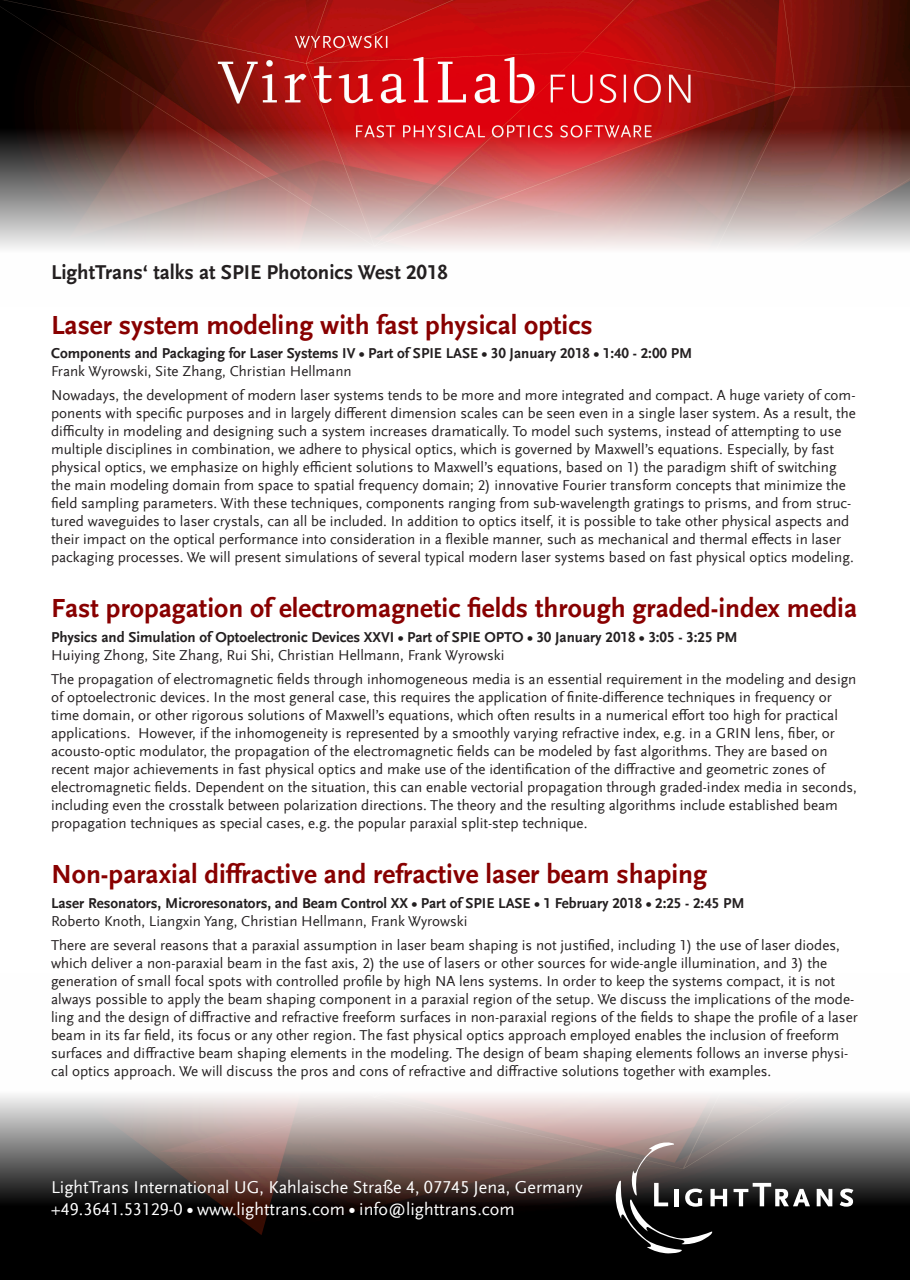
<style>
.page{position:relative;width:910px;height:1280px;background:#fff}
.page>*{position:absolute;margin:0;border:0;box-sizing:border-box;transform-origin:0 0}
.t1{font:700 27.45px "Scala Sans Offc Pro";color:#800}
.t2{font:700 21px "Scala Sans Offc Pro";color:#231f20}
.t3{font:18px/21.6px "Scala Sans Offc Pro";color:#fff}
.t4{font:15px/18px "Scala Sans Offc Pro";color:#231f20}
.t5{font:700 15px/18px "Scala Sans Offc Pro";color:#231f20}
.s1{font-weight:400}
</style>
<div class="page">
<img style="left:0;top:1095px;width:910px;height:185px">
<img style="left:0;top:0;width:910px;height:249px">
<svg style="left:734px;top:1183px;width:76px;height:23px"></svg>
<svg style="left:817px;top:1189px;width:15px;height:17px"></svg>
<svg style="left:840px;top:1188px;width:13px;height:19px"></svg>
<svg style="left:616px;top:1142px;width:111px;height:111px;background:#4a4544"></svg>
<p class="t2" style="left:51px;top:260px;width:399px">LightTrans‘ talks at SPIE Photonics West 2018</p>
<p class="t1" style="left:51px;top:309px;width:543px">Laser system modeling with fast physical optics</p>
<p class="t5" style="left:51px;top:344px;width:643px">Components and Packaging for Laser Systems IV • Part of SPIE LASE • 30 January 2018 • 1:40 - 2:00 PM<br><span class="s1">Frank Wyrowski, Site Zhang, Christian Hellmann</span></p>
<p class="t4" style="left:51px;top:386px;width:806px">Nowadays, the development of modern laser systems tends to be more and more integrated and compact. A huge variety of com&shy;ponents with specific purposes and in largely different dimension scales can be seen even in a single laser system. As a result, the difficulty in modeling and designing such a system increases dramatically. To model such systems, instead of attempting to use multiple disciplines in combination, we adhere to physical optics, which is governed by Maxwell’s equations. Especially, by fast physical optics, we emphasize on highly efficient solutions to Maxwell’s equations, based on 1) the paradigm shift of switching the main modeling domain from space to spatial frequency domain; 2) innovative Fourier transform concepts that minimize the field sampling parameters. With these techniques, components ranging from sub-wavelength gratings to prisms, and from struc&shy;tured waveguides to laser crystals, can all be included. In addition to optics itself, it is possible to take other physical aspects and their impact on the optical performance into consideration in a flexible manner, such as mechanical and thermal effects in laser packaging processes. We will present simulations of several typical modern laser systems based on fast physical optics modeling.</p>
<p class="t1" style="left:51px;top:593px;width:808px">Fast propagation of electromagnetic fields through graded-index media</p>
<p class="t5" style="left:51px;top:628px;width:688px">Physics and Simulation of Optoelectronic Devices XXVI • Part of SPIE OPTO • 30 January 2018 • 3:05 - 3:25 PM<br><span class="s1">Huiying Zhong, Site Zhang, Rui Shi, Christian Hellmann, Frank Wyrowski</span></p>
<p class="t4" style="left:51px;top:670px;width:807px">The propagation of electromagnetic fields through inhomogeneous media is an essential requirement in the modeling and design of optoelectronic devices. In the most general case, this requires the application of finite-difference techniques in frequency or time domain, or other rigorous solutions of Maxwell’s equations, which often results in a numerical effort too high for practical applications. However, if the inhomogeneity is represented by a smoothly varying refractive index, e.g. in a GRIN lens, fiber, or acousto-optic modulator, the propagation of the electromagnetic fields can be modeled by fast algorithms. They are based on recent major achievements in fast physical optics and make use of the identification of the diffractive and geometric zones of electromagnetic fields. Dependent on the situation, this can enable vectorial propagation through graded-index media in seconds, including even the crosstalk between polarization directions. The theory and the resulting algorithms include established beam propagation techniques as special cases, e.g. the popular paraxial split-step technique.</p>
<p class="t1" style="left:51px;top:859px;width:658px">Non-paraxial diffractive and refractive laser beam shaping</p>
<p class="t5" style="left:51px;top:894px;width:695px">Laser Resonators, Microresonators, and Beam Control XX • Part of SPIE LASE • 1 February 2018 • 2:25 - 2:45 PM<br><span class="s1">Roberto Knoth, Liangxin Yang, Christian Hellmann, Frank Wyrowski</span></p>
<p class="t4" style="left:51px;top:936px;width:808px">There are several reasons that a paraxial assumption in laser beam shaping is not justified, including 1) the use of laser diodes, which deliver a non-paraxial beam in the fast axis, 2) the use of lasers or other sources for wide-angle illumination, and 3) the generation of small focal spots with controlled profile by high NA lens systems. In order to keep the systems compact, it is not always possible to apply the beam shaping component in a paraxial region of the setup. We discuss the implications of the mode&shy;ling and the design of diffractive and refractive freeform surfaces in non-paraxial regions of the fields to shape the profile of a laser beam in its far field, its focus or any other region. The fast physical optics approach employed enables the inclusion of freeform surfaces and diffractive beam shaping elements in the modeling. The design of beam shaping elements follows an inverse physi&shy;cal optics approach. We will discuss the pros and cons of refractive and diffractive solutions together with examples.</p>
<p class="t3" style="left:51px;top:1176px;width:533px">LightTrans International UG, Kahlaische Straße 4, 07745 Jena, Germany +49.3641.53129-0 ■ www.lighttrans.com ■ info@lighttrans.com</p>
</div>
